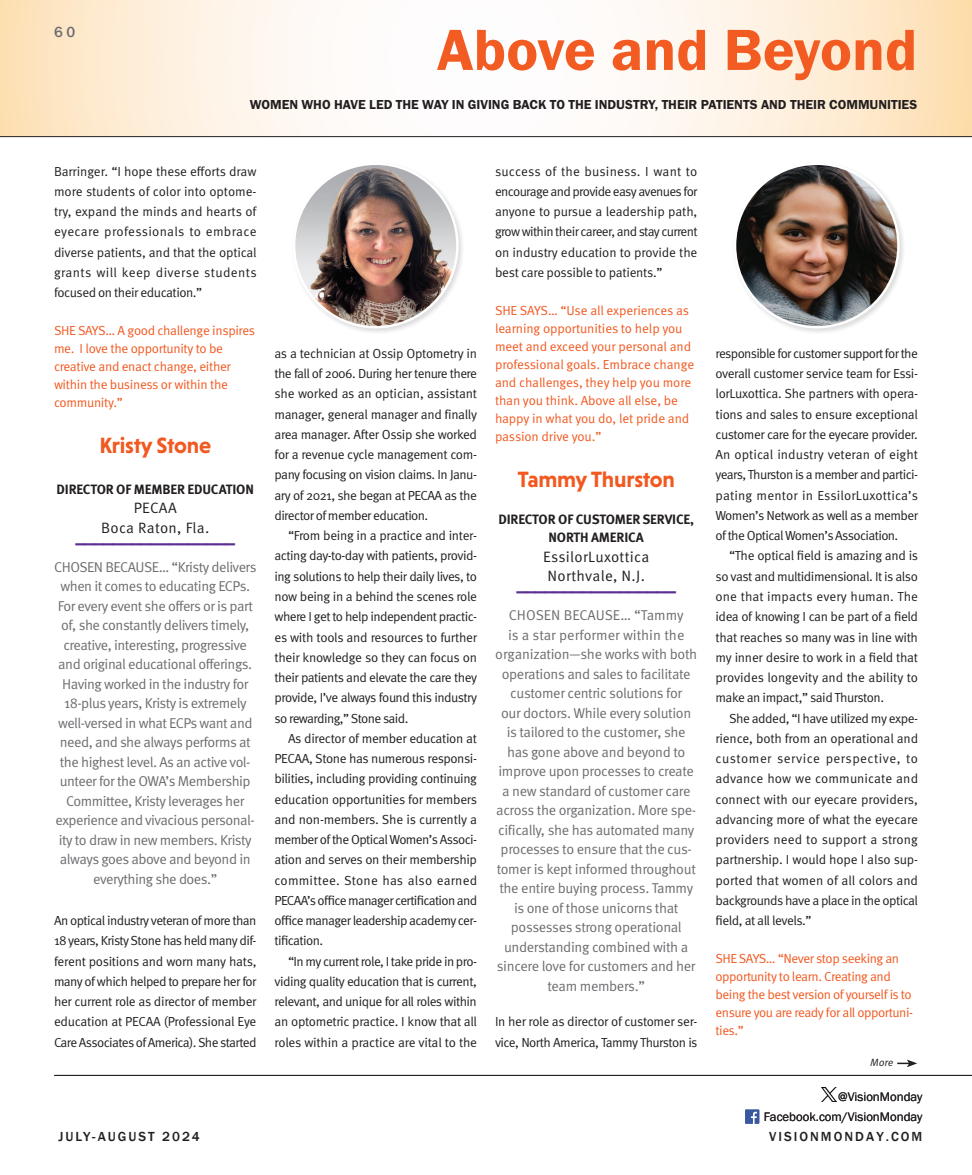
<style>
.page{position:relative;width:972px;height:1175px;background:#fff}
.page>*{position:absolute;margin:0;border:0;box-sizing:border-box;transform-origin:0 0}
.t1{font:60px "Franklin Gothic URW Dem";color:#f25b21}
.t2{font:700 27px "Cambria";color:#5b2e91}
.t3{font:700 22.5px "Niveau Grotesk";letter-spacing:-.01em;color:#f15921}
.t4{font:15px "Meta Pro Norm";letter-spacing:.02em;color:#231f20}
.CATEGORY{font:500 15px "Franklin Gothic";color:#6c6d70}
.t5{font:14.25px/19.5px "Meta Pro Norm";letter-spacing:-.035em;color:#6c6d70;text-align:center}
.Captions{font:13.5px "Franklin Gothic URW Dem";color:#231f20}
.t6{font:700 13.5px/18px "Meta Pro";letter-spacing:-.015em;color:#231f20;text-align:center}
.CATEGORY-2{font:500 13.5px "Franklin Gothic";letter-spacing:.15em;color:#231f20}
.Copy_No_Indent{font:13.2px/20.2px "Meta Pro Norm";letter-spacing:-.04em;color:#231f20;text-align:justify}
.t7{font:13.2px/18px "Meta Pro Norm";letter-spacing:-.025em;color:#f15921}
.t8{font:12.75px "Franklin Gothic";color:#231f20}
.t9{font:italic 10.5px "Meta Pro Norm";color:#231f20}
</style>
<div class="page">
<hr style="left:54px;top:1075px;width:918px;height:1px;background:#231f20">
<svg style="left:0;top:0;width:972px;height:136px"></svg>
<hr style="left:0;top:136px;width:972px;height:1px;background:#231f20">
<img style="left:745px;top:1109px;width:14px;height:14px">
<img style="left:822px;top:1087px;width:14px;height:14px">
<div style="left:733px;top:161px;width:173px;height:174px;background:#231f20;opacity:.15"></div>
<img style="left:735px;top:164px;width:163px;height:163px;border-radius:82px">
<svg style="left:897px;top:1059px;width:20px;height:8px"></svg>
<div style="left:292px;top:161px;width:173px;height:174px;background:#231f20;opacity:.15"></div>
<img style="left:294px;top:164px;width:163px;height:163px;border-radius:82px">
<p class="CATEGORY" style="left:54px;top:23px;width:23px">6 0</p>
<p class="t1" style="left:437px;top:13px;width:482px">Above and Beyond</p>
<p class="Captions" style="left:250px;top:96px;width:669px">WOMEN WHO HAVE LED THE WAY IN GIVING BACK TO THE INDUSTRY, THEIR PATIENTS AND THEIR COMMUNITIES</p>
<p class="Copy_No_Indent" style="left:54px;top:160px;width:204px">Barringer. “I hope these efforts draw more students of color into optome&shy;try, expand the minds and hearts of eyecare professionals to embrace diverse patients, and that the optical grants will keep diverse students focused on their education.”</p>
<p class="t7" style="left:54px;top:321px;width:203px">SHE SAYS… A good challenge inspires me. I love the opportunity to be creative and enact change, either within the business or within the community.”</p>
<p class="t3" style="left:99px;top:432px;width:113px">Kristy Stone</p>
<p class="t6" style="left:57px;top:479px;width:199px">DIRECTOR OF MEMBER EDUCATION</p>
<p class="t4" style="left:134px;top:496px;width:45px">PECAA</p>
<p class="t4" style="left:101px;top:516px;width:110px">Boca Raton, Fla.</p>
<p class="t2" style="left:76px;top:513px;width:161px">_________________</p>
<p class="t5" style="left:54px;top:556px;width:204px">CHOSEN BECAUSE… “Kristy delivers when it comes to educating ECPs.<br>For every event she offers or is part of, she constantly delivers timely, creative, interesting, progressive and original educational offerings.<br>Having worked in the industry for 18-plus years, Kristy is extremely well-versed in what ECPs want and need, and she always performs at the highest level. As an active vol&shy;unteer for the OWA’s Membership Committee, Kristy leverages her experience and vivacious personal&shy;ity to draw in new members. Kristy always goes above and beyond in everything she does.”</p>
<p class="Copy_No_Indent" style="left:54px;top:909px;width:204px">An optical industry veteran of more than 18 years, Kristy Stone has held many dif&shy;ferent positions and worn many hats, many of which helped to prepare her for her current role as director of member education at PECAA (Professional Eye Care Associates of America). She started</p>
<p class="Copy_No_Indent" style="left:274px;top:342px;width:204px">as a technician at Ossip Optometry in the fall of 2006. During her tenure there she worked as an optician, assistant manager, general manager and finally area manager. After Ossip she worked for a revenue cycle management com&shy;pany focusing on vision claims. In Janu&shy;ary of 2021, she began at PECAA as the director of member education.</p>
<p class="Copy_No_Indent" style="left:274px;top:524px;width:204px;text-indent:14px">“From being in a practice and inter&shy;acting day-to-day with patients, provid&shy;ing solutions to help their daily lives, to now being in a behind the scenes role where I get to help independent practic&shy;es with tools and resources to further their knowledge so they can focus on their patients and elevate the care they provide, I’ve always found this industry so rewarding,” Stone said.</p>
<p class="Copy_No_Indent" style="left:274px;top:727px;width:204px;text-indent:14px">As director of member education at PECAA, Stone has numerous responsi&shy;bilities, including providing continuing education opportunities for members and non-members. She is currently a member of the Optical Women’s Associ&shy;ation and serves on their membership committee. Stone has also earned PECAA’s office manager certification and office manager leadership academy cer&shy;tification.</p>
<p class="Copy_No_Indent" style="left:274px;top:950px;width:204px;text-indent:14px">“In my current role, I take pride in pro&shy;viding quality education that is current, relevant, and unique for all roles within an optometric practice. I know that all roles within a practice are vital to the</p>
<p class="Copy_No_Indent" style="left:495px;top:160px;width:204px">success of the business. I want to encourage and provide easy avenues for anyone to pursue a leadership path, grow within their career, and stay current on industry education to provide the best care possible to patients.”</p>
<p class="t7" style="left:495px;top:301px;width:201px">SHE SAYS… “Use all experiences as learning opportunities to help you meet and exceed your personal and professional goals. Embrace change and challenges, they help you more than you think. Above all else, be happy in what you do, let pride and passion drive you.”</p>
<p class="t3" style="left:517px;top:466px;width:159px">Tammy Thurston</p>
<p class="t6" style="left:499px;top:509px;width:197px">DIRECTOR OF CUSTOMER SERVICE,<br>NORTH AMERICA</p>
<p class="t4" style="left:543px;top:545px;width:108px">EssilorLuxottica</p>
<p class="t4" style="left:548px;top:564px;width:99px">Northvale, N.J.</p>
<p class="t2" style="left:517px;top:562px;width:161px">_________________</p>
<p class="t5" style="left:495px;top:604px;width:204px">CHOSEN BECAUSE… “Tammy<br>is a star performer within the organization—she works with both operations and sales to facilitate customer centric solutions for<br>our doctors. While every solution is tailored to the customer, she has gone above and beyond to improve upon processes to create a new standard of customer care across the organization. More spe&shy;cifically, she has automated many processes to ensure that the cus&shy;tomer is kept informed throughout the entire buying process. Tammy is one of those unicorns that possesses strong operational understanding combined with a sincere love for customers and her team members.”</p>
<p class="Copy_No_Indent" style="left:495px;top:1010px;width:204px">In her role as director of customer ser&shy;vice, North America, Tammy Thurston is</p>
<p class="Copy_No_Indent" style="left:716px;top:342px;width:204px">responsible for customer support for the overall customer service team for Essi&shy;lorLuxottica. She partners with opera&shy;tions and sales to ensure exceptional customer care for the eyecare provider.<br>An optical industry veteran of eight years, Thurston is a member and partici&shy;pating mentor in EssilorLuxottica’s Women’s Network as well as a member of the Optical Women’s Association.</p>
<p class="Copy_No_Indent" style="left:716px;top:545px;width:204px;text-indent:14px">“The optical field is amazing and is so vast and multidimensional. It is also one that impacts every human. The idea of knowing I can be part of a field that reaches so many was in line with my inner desire to work in a field that provides longevity and the ability to make an impact,” said Thurston.</p>
<p class="Copy_No_Indent" style="left:716px;top:707px;width:204px;text-indent:14px">She added, “I have utilized my expe&shy;rience, both from an operational and customer service perspective, to advance how we communicate and connect with our eyecare providers, advancing more of what the eyecare providers need to support a strong partnership. I would hope I also sup&shy;ported that women of all colors and backgrounds have a place in the optical field, at all levels.”</p>
<p class="t7" style="left:716px;top:949px;width:199px">SHE SAYS… “Never stop seeking an opportunity to learn. Creating and being the best version of yourself is to ensure you are ready for all opportuni&shy;ties.”</p>
<p class="t9" style="left:870px;top:1054px;width:27px">More</p>
<p class="t8" style="left:838px;top:1088px;width:86px">@VisionMonday</p>
<p class="t8" style="left:764px;top:1109px;width:160px">Facebook.com/VisionMonday</p>
<p class="CATEGORY-2" style="left:58px;top:1128px;width:143px">JULY-AUGUST 2024</p>
<p class="CATEGORY-2" style="left:769px;top:1128px;width:155px">VISIONMONDAY.COM</p>
</div>
